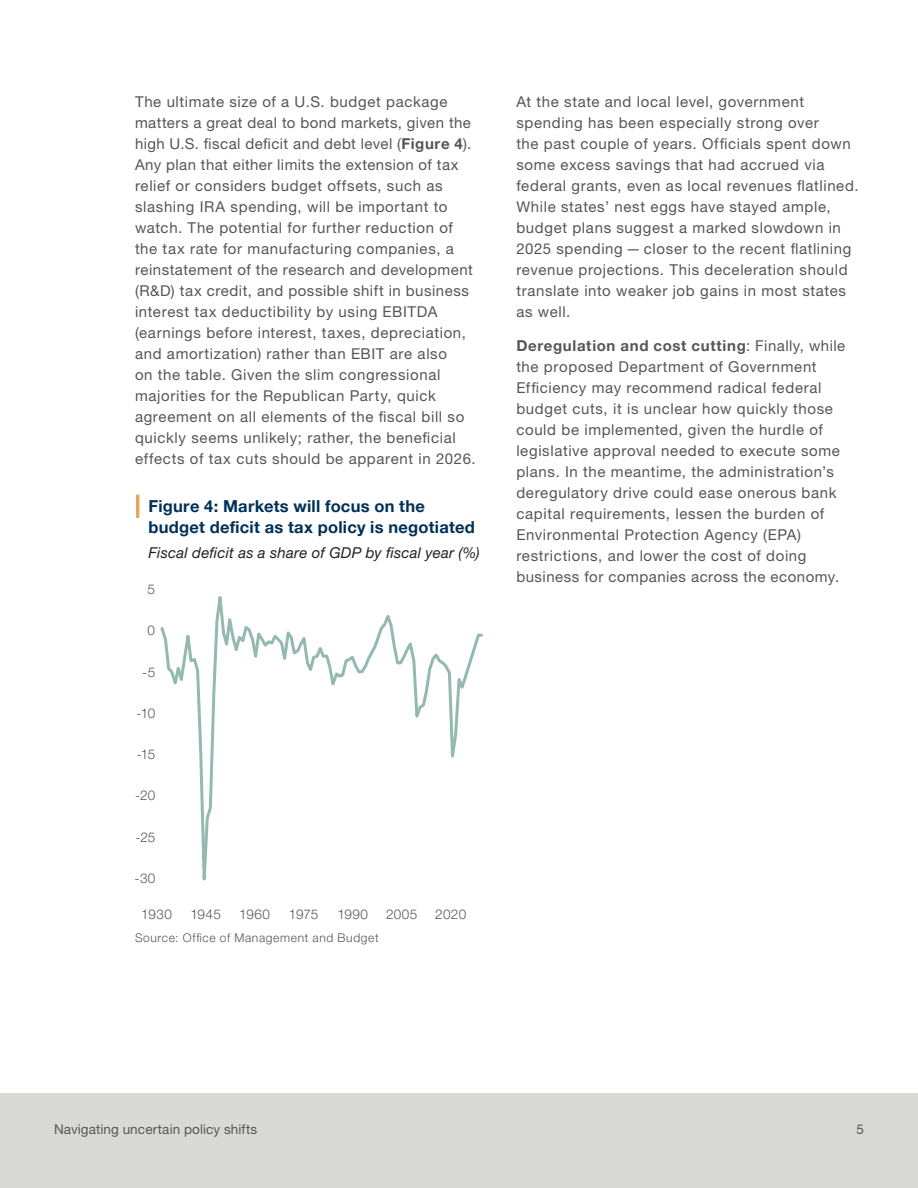
<style>
.page{position:relative;width:918px;height:1188px;background:#fff}
.page>*{position:absolute;margin:0;border:0;box-sizing:border-box;transform-origin:0 0}
.Chart_heads{font:700 16.5px/21px "Helvetica Neue LT Pro";letter-spacing:.015em;color:#003057}
.Body__10_14_Roman{font:15px/21px "Helvetica Neue LT Pro";letter-spacing:.04em;color:#565656}
.Chart_descriptor{font:italic 15px "Helvetica Neue LT Pro";letter-spacing:.015em;color:#231f20}
.t1{font:300 13.5px "Helvetica Neue LT Pro";letter-spacing:.02em;color:#565656}
.t2{font:13.5px "Helvetica Neue LT Pro";letter-spacing:.01em;color:#565656}
.Disclosures_and_footnotes{font:300 12px "Helvetica Neue LT Pro";letter-spacing:.055em;color:#565656}
.s1{font-weight:700}
</style>
<div class="page">
<div style="left:0;top:1094px;width:918px;height:94px;background:#d9d9d6"></div>
<svg style="left:160px;top:596px;width:323px;height:285px"></svg>
<hr style="left:136px;top:495px;width:3px;height:23px;background:#e6a65d">
<p class="Body__10_14_Roman" style="left:135px;top:91px;width:342px">The ultimate size of a U.S. budget package matters a great deal to bond markets, given the high U.S. fiscal deficit and debt level (<span class="s1">Figure 4</span>).<br>Any plan that either limits the extension of tax relief or considers budget offsets, such as slashing IRA spending, will be important to watch. The potential for further reduction of the tax rate for manufacturing companies, a reinstatement of the research and development (R&amp;D) tax credit, and possible shift in business interest tax deductibility by using EBITDA (earnings before interest, taxes, depreciation, and amortization) rather than EBIT are also<br>on the table. Given the slim congressional majorities for the Republican Party, quick agreement on all elements of the fiscal bill so quickly seems unlikely; rather, the beneficial effects of tax cuts should be apparent in 2026.</p>
<p class="Chart_heads" style="left:148px;top:495px;width:328px">Figure 4: Markets will focus on the budget deficit as tax policy is negotiated</p>
<p class="Chart_descriptor" style="left:148px;top:543px;width:333px">Fiscal deficit as a share of GDP by fiscal year (%)</p>
<p class="t1" style="left:148px;top:581px;width:9px">5</p>
<p class="t1" style="left:148px;top:622px;width:9px">0</p>
<p class="t1" style="left:142px;top:663px;width:14px">-5</p>
<p class="t1" style="left:137px;top:705px;width:20px">-10</p>
<p class="t1" style="left:137px;top:746px;width:20px">-15</p>
<p class="t1" style="left:135px;top:787px;width:22px">-20</p>
<p class="t1" style="left:135px;top:828px;width:22px">-25</p>
<p class="t1" style="left:135px;top:870px;width:22px">-30</p>
<p class="t1" style="left:141px;top:906px;width:32px">1930</p>
<p class="t1" style="left:190px;top:906px;width:32px">1945</p>
<p class="t1" style="left:239px;top:906px;width:32px">1960</p>
<p class="t1" style="left:289px;top:906px;width:31px">1975</p>
<p class="t1" style="left:337px;top:906px;width:32px">1990</p>
<p class="t1" style="left:386px;top:906px;width:33px">2005</p>
<p class="t1" style="left:435px;top:906px;width:32px">2020</p>
<p class="Disclosures_and_footnotes" style="left:135px;top:930px;width:245px">Source: Office of Management and Budget</p>
<p class="Body__10_14_Roman" style="left:516px;top:91px;width:344px">At the state and local level, government spending has been especially strong over<br>the past couple of years. Officials spent down some excess savings that had accrued via federal grants, even as local revenues flatlined.<br>While states’ nest eggs have stayed ample, budget plans suggest a marked slowdown in 2025 spending — closer to the recent flatlining revenue projections. This deceleration should translate into weaker job gains in most states as well.</p>
<p class="Body__10_14_Roman" style="left:516px;top:335px;width:330px"><span class="s1">Deregulation and cost cutting</span>: Finally, while the proposed Department of Government Efficiency may recommend radical federal budget cuts, it is unclear how quickly those could be implemented, given the hurdle of legislative approval needed to execute some plans. In the meantime, the administration’s deregulatory drive could ease onerous bank capital requirements, lessen the burden of Environmental Protection Agency (EPA) restrictions, and lower the cost of doing business for companies across the economy.</p>
<p class="t2" style="left:54px;top:1121px;width:205px">Navigating uncertain policy shifts</p>
<p class="t2" style="left:857px;top:1121px;width:9px">5</p>
</div>
